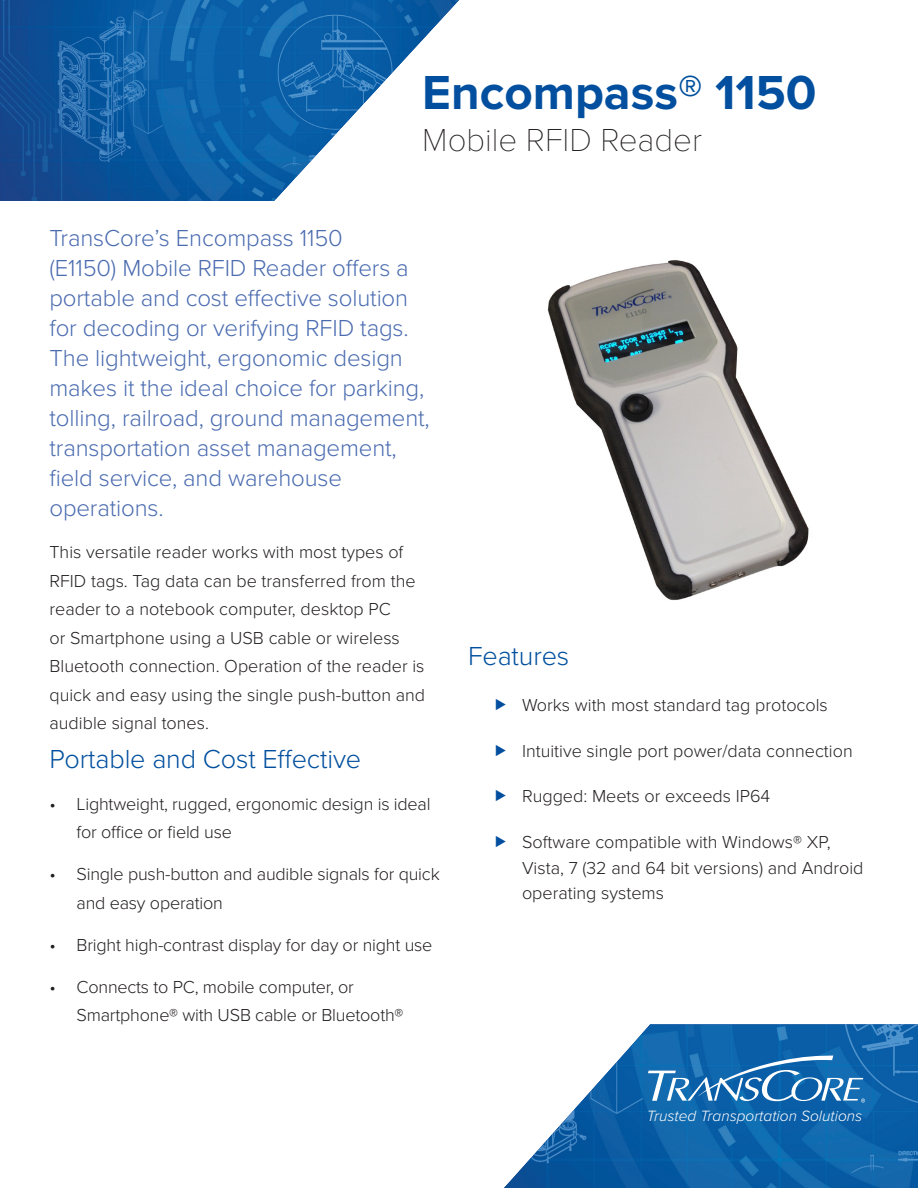
<style>
.page{position:relative;width:918px;height:1188px;background:#fff}
.page>*{position:absolute;margin:0;border:0;box-sizing:border-box;transform-origin:0 0}
.Header_-_Product_Nam{font:700 49.5px "Proxima Nova";color:#014f9e}
.Header_-_Product_Des{font:100 33px "Proxima Nova T";color:#231f20}
.Body_-_Subhead{font:300 27px "Proxima Nova";letter-spacing:-.005em;color:#014f9e}
.Lead_Paragraph{font:300 24px/30px "Proxima Nova";letter-spacing:-.005em;color:#4b6cb0}
.Body_Copy{font:300 18px/28.5px "Proxima Nova";color:#231f20}
.t1{font:italic 300 15.45px "Proxima Nova";color:#fff}
</style>
<div class="page">
<img style="left:547px;top:260px;width:262px;height:341px">
<img style="left:0;top:0;width:459px;height:201px">
<img style="left:504px;top:1024px;width:414px;height:164px">
<svg style="left:648px;top:1056px;width:217px;height:47px;background:#3b82bb"></svg>
<p class="Header_-_Product_Nam" style="left:422px;top:64px;width:396px">Encompass® 1150</p>
<p class="Header_-_Product_Des" style="left:422px;top:121px;width:281px">Mobile RFID Reader</p>
<p class="Lead_Paragraph" style="left:50px;top:224px;width:382px">TransCore’s Encompass 1150<br>(E1150) Mobile RFID Reader offers a portable and cost effective solution for decoding or verifying RFID tags.<br>The lightweight, ergonomic design makes it the ideal choice for parking, tolling, railroad, ground management, transportation asset management, field service, and warehouse operations.</p>
<p class="Body_Copy" style="left:50px;top:538px;width:377px">This versatile reader works with most types of RFID tags. Tag data can be transferred from the reader to a notebook computer, desktop PC<br>or Smartphone using a USB cable or wireless Bluetooth connection. Operation of the reader is quick and easy using the single push-button and audible signal tones.</p>
<p class="Body_-_Subhead" style="left:50px;top:743px;width:313px">Portable and Cost Effective</p>
<p class="Body_Copy" style="left:76px;top:789px;width:356px;text-indent:-27px">• Lightweight, rugged, ergonomic design is ideal for office or field use</p>
<p class="Body_Copy" style="left:76px;top:860px;width:365px;text-indent:-27px">• Single push-button and audible signals for quick and easy operation</p>
<p class="Body_Copy" style="left:50px;top:930px;width:384px">• Bright high-contrast display for day or night use</p>
<p class="Body_Copy" style="left:76px;top:972px;width:329px;text-indent:-27px">• Connects to PC, mobile computer, or<br>Smartphone® with USB cable or Bluetooth®</p>
<p class="Body_-_Subhead" style="left:468px;top:641px;width:103px">Features</p>
<p class="Body_Copy" style="left:522px;top:691px;width:307px">Works with most standard tag protocols</p>
<p class="Body_Copy" style="left:522px;top:736px;width:332px">Intuitive single port power/data connection</p>
<p class="Body_Copy" style="left:522px;top:782px;width:250px">Rugged: Meets or exceeds IP64</p>
<p class="Body_Copy" style="left:522px;top:829px;width:343px;line-height:25.5px">Software compatible with Windows® XP,<br>Vista, 7 (32 and 64 bit versions) and Android operating systems</p>
<p class="t1" style="left:647px;top:1107px;width:217px">Trusted Transportation Solutions</p>
</div>
